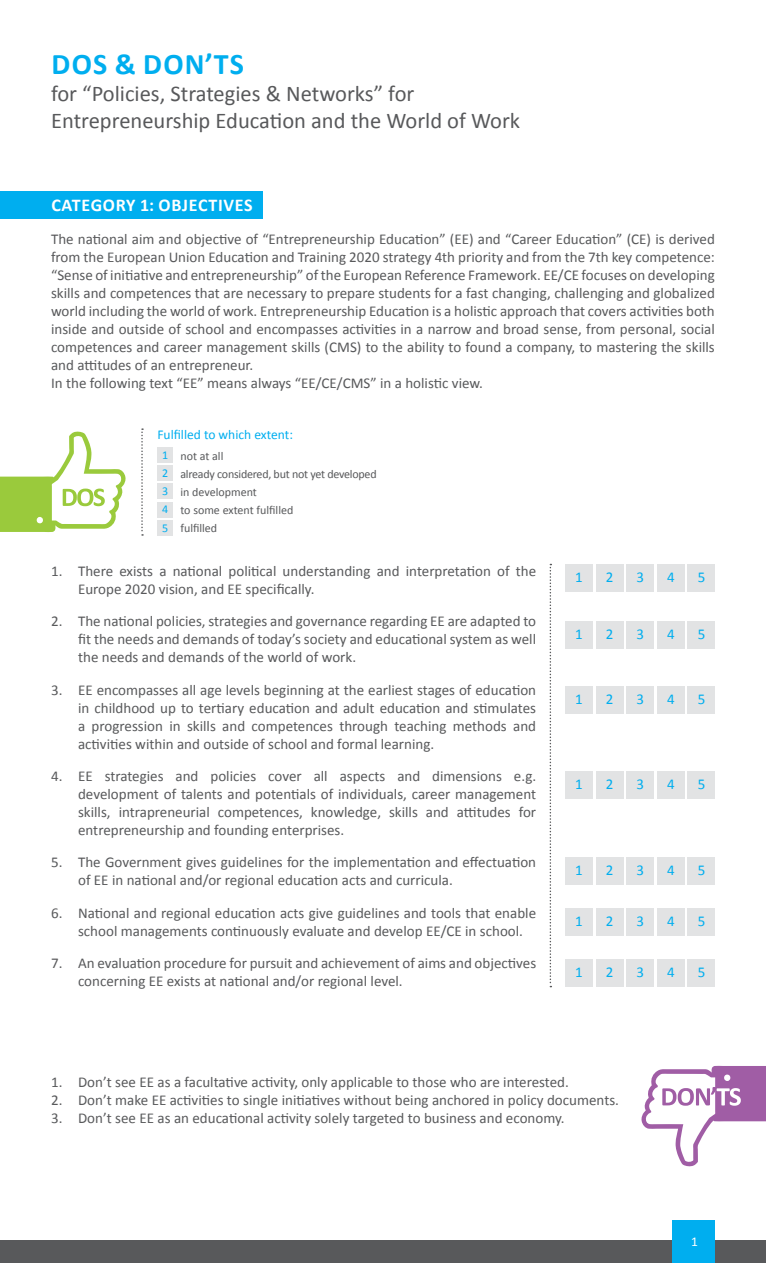
<style>
.page{position:relative;width:766px;height:1263px;background:#fff}
.page>*{position:absolute;margin:0;border:0;box-sizing:border-box;transform-origin:0 0}
.t1{font:700 30px "Calibri";letter-spacing:.04em;color:#00aeef}
.t2{font:22.5px/27px "Calibri";color:#58595b}
.t3{font:700 18px "Calibri";letter-spacing:.04em;color:#fff}
.t4{font:15px/18px "Calibri";color:#58595b}
.t5{font:15px "Calibri";color:#00aeef}
.t6{font:13.5px "Calibri";color:#00aeef}
.t7{font:13.5px "Calibri";color:#fff}
.t8{font:12px/18.5px "Calibri";letter-spacing:-.01em;color:#58595b}
.t9{font:12px "Calibri";color:#00aeef}
.s1{color:#00aeef}
</style>
<div class="page">
<div style="left:0;top:1240px;width:765px;height:23px;background:#58595b"></div>
<div style="left:672px;top:1220px;width:42px;height:43px;background:#00aeef"></div>
<div style="left:0;top:191px;width:262px;height:28px;background:#00aeef"></div>
<svg style="left:0;top:431px;width:126px;height:102px"></svg>
<svg style="left:641px;top:1065px;width:124px;height:102px"></svg>
<div style="left:687px;top:564px;width:27px;height:28px;background:#e2e3e4"></div>
<div style="left:657px;top:564px;width:27px;height:28px;background:#e2e3e4"></div>
<div style="left:626px;top:564px;width:27px;height:28px;background:#e2e3e4"></div>
<div style="left:596px;top:564px;width:27px;height:28px;background:#e2e3e4"></div>
<div style="left:565px;top:564px;width:28px;height:28px;background:#e2e3e4"></div>
<div style="left:687px;top:621px;width:27px;height:27px;background:#e2e3e4"></div>
<div style="left:657px;top:621px;width:27px;height:27px;background:#e2e3e4"></div>
<div style="left:626px;top:621px;width:27px;height:27px;background:#e2e3e4"></div>
<div style="left:596px;top:621px;width:27px;height:27px;background:#e2e3e4"></div>
<div style="left:565px;top:621px;width:28px;height:27px;background:#e2e3e4"></div>
<div style="left:687px;top:686px;width:27px;height:27px;background:#e2e3e4"></div>
<div style="left:657px;top:686px;width:27px;height:27px;background:#e2e3e4"></div>
<div style="left:626px;top:686px;width:27px;height:27px;background:#e2e3e4"></div>
<div style="left:596px;top:686px;width:27px;height:27px;background:#e2e3e4"></div>
<div style="left:565px;top:686px;width:28px;height:27px;background:#e2e3e4"></div>
<div style="left:687px;top:772px;width:27px;height:27px;background:#e2e3e4"></div>
<div style="left:657px;top:772px;width:27px;height:27px;background:#e2e3e4"></div>
<div style="left:626px;top:772px;width:27px;height:27px;background:#e2e3e4"></div>
<div style="left:596px;top:772px;width:27px;height:27px;background:#e2e3e4"></div>
<div style="left:565px;top:772px;width:28px;height:27px;background:#e2e3e4"></div>
<div style="left:687px;top:857px;width:27px;height:28px;background:#e2e3e4"></div>
<div style="left:657px;top:857px;width:27px;height:28px;background:#e2e3e4"></div>
<div style="left:626px;top:857px;width:27px;height:28px;background:#e2e3e4"></div>
<div style="left:596px;top:857px;width:27px;height:28px;background:#e2e3e4"></div>
<div style="left:565px;top:857px;width:28px;height:28px;background:#e2e3e4"></div>
<div style="left:687px;top:908px;width:27px;height:28px;background:#e2e3e4"></div>
<div style="left:657px;top:908px;width:27px;height:28px;background:#e2e3e4"></div>
<div style="left:626px;top:908px;width:27px;height:28px;background:#e2e3e4"></div>
<div style="left:596px;top:908px;width:27px;height:28px;background:#e2e3e4"></div>
<div style="left:565px;top:908px;width:28px;height:28px;background:#e2e3e4"></div>
<div style="left:687px;top:959px;width:27px;height:27px;background:#e2e3e4"></div>
<div style="left:657px;top:959px;width:27px;height:27px;background:#e2e3e4"></div>
<div style="left:626px;top:959px;width:27px;height:27px;background:#e2e3e4"></div>
<div style="left:596px;top:959px;width:27px;height:27px;background:#e2e3e4"></div>
<div style="left:565px;top:959px;width:28px;height:27px;background:#e2e3e4"></div>
<svg style="left:549px;top:564px;width:2px;height:423px"></svg>
<div style="left:157px;top:448px;width:16px;height:15px;background:#e2e3e4"></div>
<div style="left:157px;top:466px;width:16px;height:15px;background:#e2e3e4"></div>
<div style="left:157px;top:484px;width:16px;height:15px;background:#e2e3e4"></div>
<div style="left:157px;top:502px;width:16px;height:15px;background:#e2e3e4"></div>
<div style="left:157px;top:520px;width:16px;height:16px;background:#e2e3e4"></div>
<svg style="left:141px;top:428px;width:2px;height:108px"></svg>
<h1 class="t1" style="left:52px;top:44px;width:194px">DOS &amp; DON’TS</h1>
<h2 class="t2" style="left:51px;top:80px;width:470px">for “Policies, Strategies &amp; Networks” for<br>Entrepreneurship Education and the World of Work</h2>
<p class="t3" style="left:51px;top:194px;width:203px">CATEGORY 1: OBJECTIVES</p>
<p class="t4" style="left:51px;top:230px;width:665px">The national aim and objective of “Entrepreneurship Education” (EE) and “Career Education” (CE) is derived from the European Union Education and Training 2020 strategy 4th priority and from the 7th key competence: “Sense of initiative and entrepreneurship” of the European Reference Framework. EE/CE focuses on developing skills and competences that are necessary to prepare students for a fast changing, challenging and globalized world including the world of work. Entrepreneurship Education is a holistic approach that covers activities both inside and outside of school and encompasses activities in a narrow and broad sense, from personal, social competences and career management skills (CMS) to the ability to found a company, to mastering the skills and attitudes of an entrepreneur.<br>In the following text “EE” means always “EE/CE/CMS” in a holistic view.</p>
<p class="t6" style="left:157px;top:425px;width:137px">Fulfilled to which extent:</p>
<p class="t8" style="left:162px;top:447px;width:216px;line-height:18px;text-indent:18px">not at all<br><span class="s1">2</span> already considered, but not yet developed</p>
<p class="t9" style="left:162px;top:447px;width:8px">1</p>
<p class="t8" style="left:162px;top:482px;width:133px"><span class="s1">3</span> in development<br><span class="s1">4</span> to some extent fulfilled<br><span class="s1">5</span> fulfilled</p>
<p class="t4" style="left:78px;top:562px;width:459px;text-indent:-27px">1. There exists a national political understanding and interpretation of the<br>Europe 2020 vision, and EE specifically.</p>
<p class="t4" style="left:78px;top:612px;width:459px;text-align:justify;text-indent:-27px">2. The national policies, strategies and governance regarding EE are adapted to fit the needs and demands of today’s society and educational system as well the needs and demands of the world of work.</p>
<p class="t4" style="left:78px;top:681px;width:459px;text-align:justify;text-indent:-27px">3. EE encompasses all age levels beginning at the earliest stages of education in childhood up to tertiary education and adult education and stimulates a progression in skills and competences through teaching methods and activities within and outside of school and formal learning.</p>
<p class="t4" style="left:78px;top:767px;width:459px;text-align:justify;text-indent:-27px">4. EE strategies and policies cover all aspects and dimensions e.g. development of talents and potentials of individuals, career management skills, intrapreneurial competences, knowledge, skills and attitudes for entrepreneurship and founding enterprises.</p>
<p class="t4" style="left:78px;top:853px;width:459px;text-indent:-27px">5. The Government gives guidelines for the implementation and effectuation of EE in national and/or regional education acts and curricula.</p>
<p class="t4" style="left:78px;top:904px;width:459px;text-indent:-27px">6. National and regional education acts give guidelines and tools that enable school managements continuously evaluate and develop EE/CE in school.</p>
<p class="t4" style="left:78px;top:954px;width:459px;text-indent:-27px">7. An evaluation procedure for pursuit and achievement of aims and objectives concerning EE exists at national and/or regional level.</p>
<p class="t5" style="left:575px;top:568px;width:9px">1</p>
<p class="t5" style="left:605px;top:568px;width:9px">2</p>
<p class="t5" style="left:636px;top:568px;width:9px">3</p>
<p class="t5" style="left:667px;top:568px;width:9px">4</p>
<p class="t5" style="left:697px;top:568px;width:9px">5</p>
<p class="t5" style="left:575px;top:624px;width:9px">1</p>
<p class="t5" style="left:605px;top:624px;width:9px">2</p>
<p class="t5" style="left:636px;top:624px;width:9px">3</p>
<p class="t5" style="left:667px;top:624px;width:9px">4</p>
<p class="t5" style="left:697px;top:624px;width:9px">5</p>
<p class="t5" style="left:575px;top:689px;width:9px">1</p>
<p class="t5" style="left:605px;top:689px;width:9px">2</p>
<p class="t5" style="left:636px;top:689px;width:9px">3</p>
<p class="t5" style="left:667px;top:689px;width:9px">4</p>
<p class="t5" style="left:697px;top:689px;width:9px">5</p>
<p class="t5" style="left:575px;top:775px;width:9px">1</p>
<p class="t5" style="left:605px;top:775px;width:9px">2</p>
<p class="t5" style="left:636px;top:775px;width:9px">3</p>
<p class="t5" style="left:667px;top:775px;width:9px">4</p>
<p class="t5" style="left:697px;top:775px;width:9px">5</p>
<p class="t5" style="left:575px;top:861px;width:9px">1</p>
<p class="t5" style="left:605px;top:861px;width:9px">2</p>
<p class="t5" style="left:636px;top:861px;width:9px">3</p>
<p class="t5" style="left:667px;top:861px;width:9px">4</p>
<p class="t5" style="left:697px;top:861px;width:9px">5</p>
<p class="t5" style="left:575px;top:911px;width:9px">1</p>
<p class="t5" style="left:605px;top:911px;width:9px">2</p>
<p class="t5" style="left:636px;top:911px;width:9px">3</p>
<p class="t5" style="left:667px;top:911px;width:9px">4</p>
<p class="t5" style="left:697px;top:911px;width:9px">5</p>
<p class="t5" style="left:575px;top:962px;width:9px">1</p>
<p class="t5" style="left:605px;top:962px;width:9px">2</p>
<p class="t5" style="left:636px;top:962px;width:9px">3</p>
<p class="t5" style="left:667px;top:962px;width:9px">4</p>
<p class="t5" style="left:697px;top:962px;width:9px">5</p>
<p class="t4" style="left:51px;top:1073px;width:519px">1. Don’t see EE as a facultative activity, only applicable to those who are interested.</p>
<p class="t4" style="left:51px;top:1091px;width:569px">2. Don’t make EE activities to single initiatives without being anchored in policy documents.</p>
<p class="t4" style="left:51px;top:1109px;width:515px">3. Don’t see EE as an educational activity solely targeted to business and economy.</p>
<p class="t7" style="left:691px;top:1233px;width:8px">1</p>
</div>
